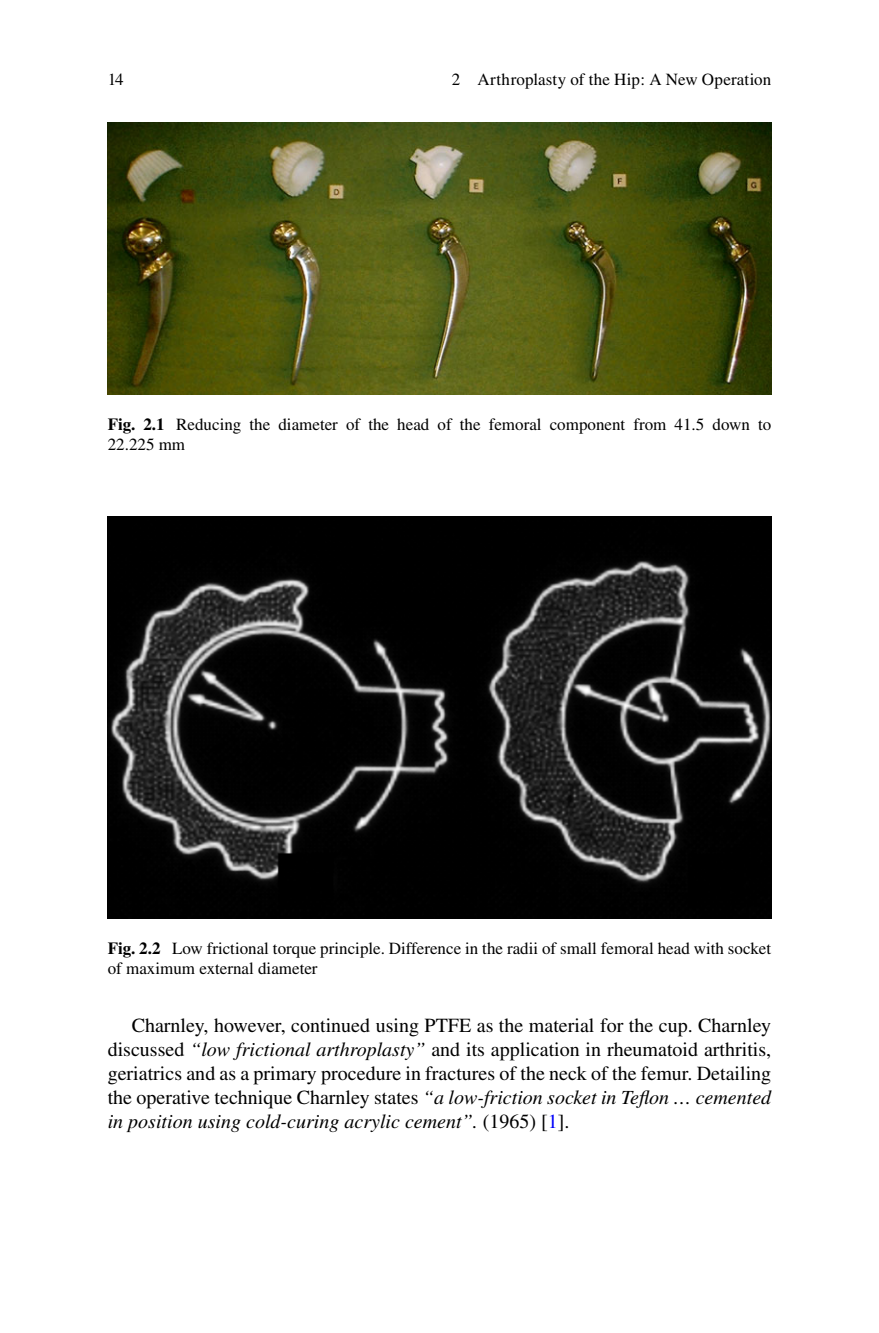
<style>
.page{position:relative;width:879px;height:1333px;background:#fff}
.page>*{position:absolute;margin:0;border:0;box-sizing:border-box;transform-origin:0 0}
.t1{font:20px/24px "Mtvvlm Times";color:#000;text-align:justify}
.t2{font:italic 20px/24px "Wbtvwv Times";color:#000}
.t3{font:17px/20px "Mtvvlm Times";color:#000}
.s1{font-family:"Xwplvt Times";font-weight:700}
.s2{font-family:"Wbtvwv Times";font-style:italic}
.s3{font-family:"Mtvvlm Times";font-style:normal}
.s4{font-family:"Mtvvlm Times";font-style:normal;color:#0000fa}
</style>
<div class="page">
<img style="left:108px;top:122px;width:663px;height:272px">
<img style="left:108px;top:516px;width:663px;height:402px">
<p class="t3" style="left:108px;top:71px;width:18px">14</p>
<p class="t3" style="left:452px;top:71px;width:321px">2 Arthroplasty of the Hip: A New Operation</p>
<p class="t3" style="left:108px;top:416px;width:665px"><span class="s1">Fig. 2.1</span> Reducing the diameter of the head of the femoral component from 41.5 down to<br>22.225 mm</p>
<p class="t3" style="left:108px;top:940px;width:665px"><span class="s1">Fig. 2.2</span> Low frictional torque principle. Difference in the radii of small femoral head with socket of maximum external diameter</p>
<p class="t1" style="left:108px;top:1015px;width:665px;text-indent:24px">Charnley, however, continued using PTFE as the material for the cup. Charnley discussed <span class="s2">“low frictional arthroplasty”</span> and its application in rheumatoid arthritis, geriatrics and as a primary procedure in fractures of the neck of the femur. Detailing</p>
<p class="t2" style="left:108px;top:1086px;width:665px"><span class="s3">the operative technique Charnley states</span> “a low-friction socket in Teflon … cemented in position using cold-curing acrylic cement”. <span class="s3">(1965) [</span> <span class="s4">1</span> <span class="s3">].</span></p>
</div>
